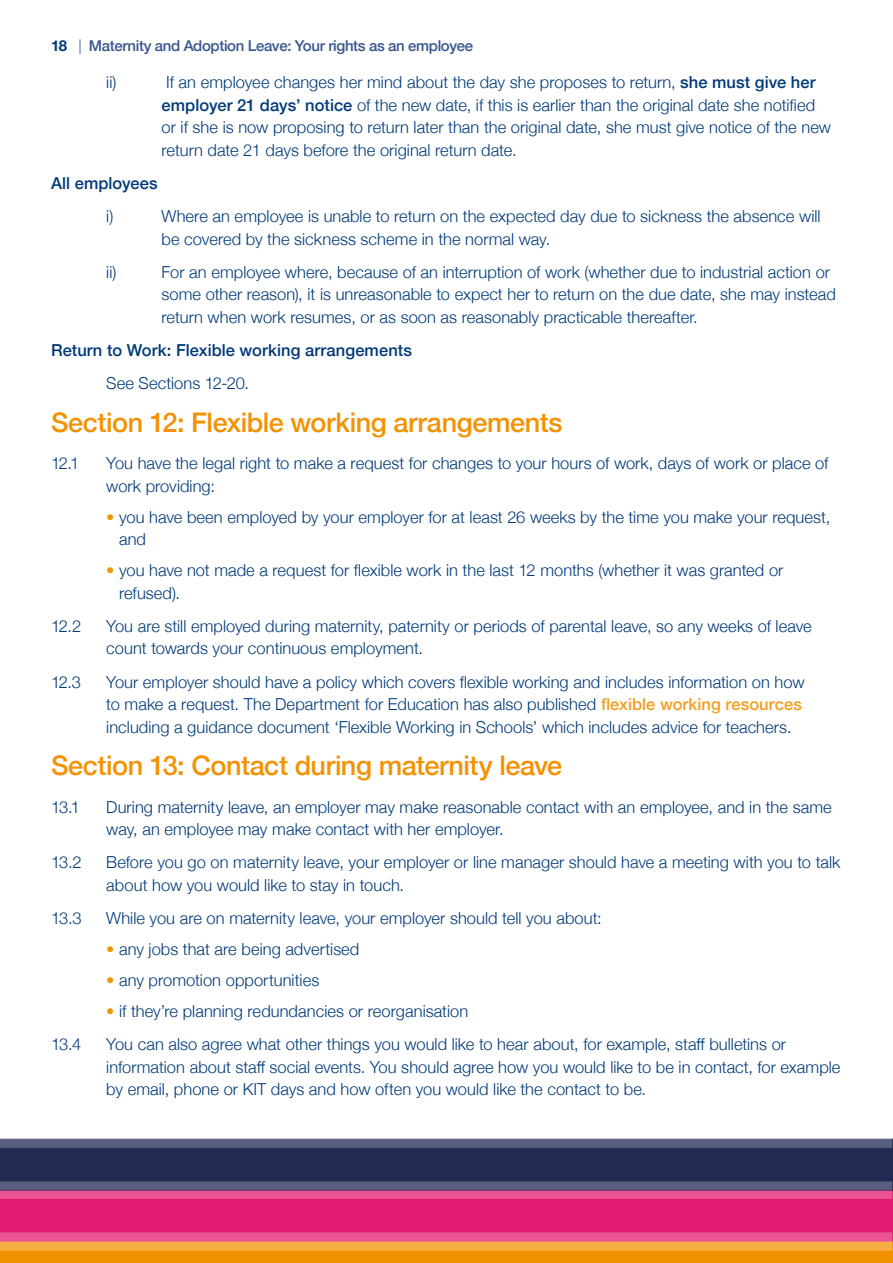
<style>
.page{position:relative;width:893px;height:1263px;background:#fff}
.page>*{position:absolute;margin:0;border:0;box-sizing:border-box;transform-origin:0 0}
.main_header{font:500 27px "Helvetica Neue";letter-spacing:-.015em;color:#f39204}
.t1{font:300 16.5px/22.5px "Helvetica Neue";letter-spacing:.005em;color:#003a79}
.main_text_NO_INDENT{font:500 16.5px "Helvetica Neue";letter-spacing:.005em;color:#003a79}
.t2{font:500 15px "Helvetica Neue";letter-spacing:-.025em;color:#38568f}
.s1{font-weight:700;color:#003a79}
.s2{font-weight:300}
.s3{font-weight:500}
.s4{color:#f39204}
.s5{font-weight:500;color:#f49d1d}
</style>
<div class="page">
<img style="left:0;top:1138px;width:893px;height:125px">
<p class="t2" style="left:51px;top:33px;width:424px"><span class="s1">18</span> <span class="s2">|</span> Maternity and Adoption Leave: Your rights as an employee</p>
<p class="t1" style="left:106px;top:70px;width:12px">ii)</p>
<p class="t1" style="left:162px;top:70px;width:671px">If an employee changes her mind about the day she proposes to return, <span class="s3">she must give her employer 21 days’ notice</span> of the new date, if this is earlier than the original date she notified or if she is now proposing to return later than the original date, she must give notice of the new return date 21 days before the original return date.</p>
<p class="main_text_NO_INDENT" style="left:51px;top:170px;width:108px">All employees</p>
<p class="t1" style="left:106px;top:204px;width:9px">i)</p>
<p class="t1" style="left:162px;top:204px;width:660px">Where an employee is unable to return on the expected day due to sickness the absence will be covered by the sickness scheme in the normal way.</p>
<p class="t1" style="left:106px;top:259px;width:12px">ii)</p>
<p class="t1" style="left:162px;top:259px;width:676px">For an employee where, because of an interruption of work (whether due to industrial action or some other reason), it is unreasonable to expect her to return on the due date, she may instead return when work resumes, or as soon as reasonably practicable thereafter.</p>
<p class="main_text_NO_INDENT" style="left:51px;top:337px;width:362px">Return to Work: Flexible working arrangements</p>
<p class="t1" style="left:106px;top:371px;width:144px">See Sections 12-20.</p>
<p class="main_header" style="left:51px;top:400px;width:513px">Section 12: Flexible working arrangements</p>
<p class="t1" style="left:51px;top:451px;width:30px">12.1</p>
<p class="t1" style="left:106px;top:451px;width:724px">You have the legal right to make a request for changes to your hours of work, days of work or place of work providing:</p>
<p class="t1" style="left:119px;top:504px;width:713px;text-indent:-13px"><span class="s4">•</span> you have been employed by your employer for at least 26 weeks by the time you make your request, and</p>
<p class="t1" style="left:119px;top:558px;width:666px;text-indent:-13px"><span class="s4">•</span> you have not made a request for flexible work in the last 12 months (whether it was granted or refused).</p>
<p class="t1" style="left:51px;top:613px;width:32px">12.2</p>
<p class="t1" style="left:106px;top:613px;width:707px">You are still employed during maternity, paternity or periods of parental leave, so any weeks of leave count towards your continuous employment.</p>
<p class="t1" style="left:51px;top:669px;width:32px">12.3</p>
<p class="t1" style="left:106px;top:669px;width:700px">Your employer should have a policy which covers flexible working and includes information on how to make a request. The Department for Education has also published <span class="s5">flexible working resources </span>including a guidance document ‘Flexible Working in Schools’ which includes advice for teachers.</p>
<p class="main_header" style="left:51px;top:744px;width:513px">Section 13: Contact during maternity leave</p>
<p class="t1" style="left:51px;top:794px;width:30px">13.1</p>
<p class="t1" style="left:106px;top:794px;width:727px">During maternity leave, an employer may make reasonable contact with an employee, and in the same way, an employee may make contact with her employer.</p>
<p class="t1" style="left:51px;top:850px;width:32px">13.2</p>
<p class="t1" style="left:106px;top:850px;width:736px">Before you go on maternity leave, your employer or line manager should have a meeting with you to talk about how you would like to stay in touch.</p>
<p class="t1" style="left:51px;top:905px;width:32px">13.3</p>
<p class="t1" style="left:106px;top:905px;width:497px">While you are on maternity leave, your employer should tell you about:</p>
<p class="t1" style="left:106px;top:936px;width:255px"><span class="s4">•</span> any jobs that are being advertised</p>
<p class="t1" style="left:106px;top:968px;width:214px"><span class="s4">•</span> any promotion opportunities</p>
<p class="t1" style="left:106px;top:999px;width:363px"><span class="s4">•</span> if they’re planning redundancies or reorganisation</p>
<p class="t1" style="left:51px;top:1032px;width:32px">13.4</p>
<p class="t1" style="left:106px;top:1032px;width:736px">You can also agree what other things you would like to hear about, for example, staff bulletins or information about staff social events. You should agree how you would like to be in contact, for example by email, phone or KIT days and how often you would like the contact to be.</p>
</div>
